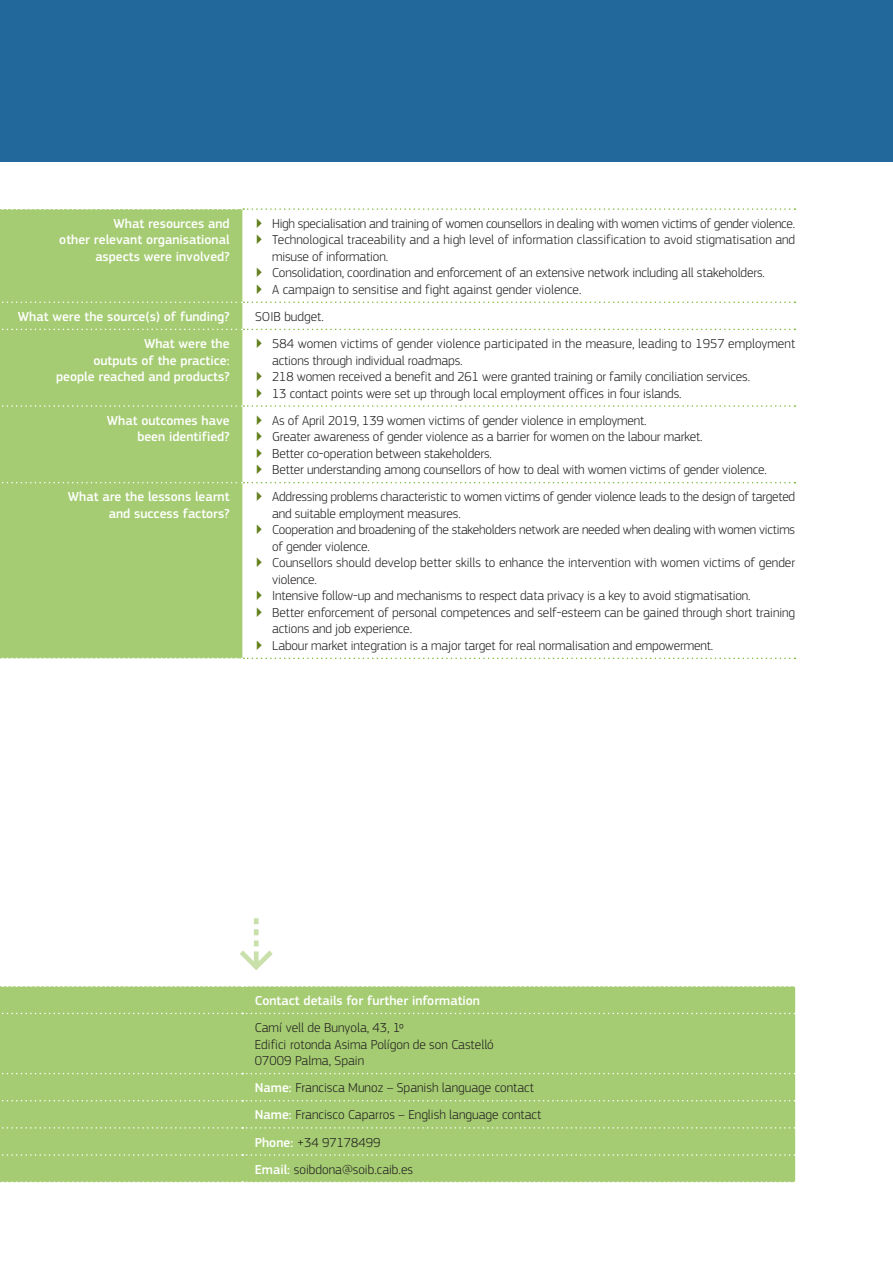
<style>
.page{position:relative;width:893px;height:1263px;background:#fff}
.page>*{position:absolute;margin:0;border:0;box-sizing:border-box;transform-origin:0 0}
.t1{font:74.7px "EC Square Sans Pro";color:#cae0ab}
.t2{font:300 13.5px/16.5px "EC Square Sans Pro";letter-spacing:-.01em;color:#231f20}
.t3{font:500 13.5px/16.5px "EC Square Sans Pro";color:#fff;text-align:right}
.s1{color:#63801d}
.s2{font-weight:500;color:#fff}
</style>
<div class="page">
<div style="left:0;top:0;width:893px;height:162px;background:#23689a"></div>
<div style="left:0;top:210px;width:242px;height:448px;background:#a5cc72"></div>
<svg style="left:0;top:208px;width:795px;height:2px"></svg>
<svg style="left:0;top:405px;width:795px;height:2px"></svg>
<svg style="left:0;top:482px;width:795px;height:1px"></svg>
<svg style="left:0;top:658px;width:795px;height:1px"></svg>
<svg style="left:0;top:301px;width:795px;height:2px"></svg>
<svg style="left:0;top:329px;width:795px;height:1px"></svg>
<div style="left:0;top:987px;width:795px;height:194px;background:#a5cc72"></div>
<svg style="left:0;top:986px;width:794px;height:1px"></svg>
<svg style="left:0;top:1013px;width:795px;height:1px"></svg>
<svg style="left:0;top:1073px;width:795px;height:1px"></svg>
<svg style="left:0;top:1100px;width:795px;height:1px"></svg>
<svg style="left:0;top:1127px;width:795px;height:1px"></svg>
<svg style="left:0;top:1154px;width:795px;height:2px;background:#b5d58b"></svg>
<svg style="left:0;top:1181px;width:795px;height:2px"></svg>
<p class="t3" style="left:59px;top:215px;width:172px">What resources and<br>other relevant organisational aspects were involved?</p>
<p class="t2" style="left:255px;top:215px;width:542px"><span class="s1">▶</span> High specialisation and training of women counsellors in dealing with women victims of gender violence.</p>
<p class="t2" style="left:255px;top:231px;width:542px"><span class="s1">▶</span> Technological traceability and a high level of information classification to avoid stigmatisation and</p>
<p class="t2" style="left:272px;top:248px;width:118px">misuse of information.</p>
<p class="t2" style="left:255px;top:264px;width:511px"><span class="s1">▶</span> Consolidation, coordination and enforcement of an extensive network including all stakeholders.</p>
<p class="t2" style="left:255px;top:281px;width:328px"><span class="s1">▶</span> A campaign to sensitise and fight against gender violence.</p>
<p class="t3" style="left:18px;top:308px;width:213px">What were the source(s) of funding?</p>
<p class="t2" style="left:255px;top:308px;width:70px">SOIB budget.</p>
<p class="t3" style="left:56px;top:336px;width:175px">What were the<br>outputs of the practice: people reached and products?</p>
<p class="t2" style="left:255px;top:335px;width:541px"><span class="s1">▶</span> 584 women victims of gender violence participated in the measure, leading to 1957 employment</p>
<p class="t2" style="left:272px;top:352px;width:192px">actions through individual roadmaps.</p>
<p class="t2" style="left:255px;top:368px;width:496px"><span class="s1">▶</span> 218 women received a benefit and 261 were granted training or family conciliation services.</p>
<p class="t2" style="left:255px;top:385px;width:428px"><span class="s1">▶</span> 13 contact points were set up through local employment offices in four islands.</p>
<p class="t3" style="left:107px;top:412px;width:124px">What outcomes have been identified?</p>
<p class="t2" style="left:255px;top:412px;width:513px"><span class="s1">▶</span> As of April 2019, 139 women victims of gender violence in employment.<br><span class="s1">▶</span> Greater awareness of gender violence as a barrier for women on the labour market.<br><span class="s1">▶</span> Better co-operation between stakeholders.<br><span class="s1">▶</span> Better understanding among counsellors of how to deal with women victims of gender violence.</p>
<p class="t3" style="left:68px;top:489px;width:163px">What are the lessons learnt and success factors?</p>
<p class="t2" style="left:255px;top:488px;width:542px"><span class="s1">▶</span> Addressing problems characteristic to women victims of gender violence leads to the design of targeted</p>
<p class="t2" style="left:272px;top:505px;width:190px">and suitable employment measures.</p>
<p class="t2" style="left:255px;top:521px;width:541px"><span class="s1">▶</span> Cooperation and broadening of the stakeholders network are needed when dealing with women victims</p>
<p class="t2" style="left:272px;top:538px;width:99px">of gender violence.</p>
<p class="t2" style="left:255px;top:554px;width:541px"><span class="s1">▶</span> Counsellors should develop better skills to enhance the intervention with women victims of gender</p>
<p class="t2" style="left:272px;top:571px;width:46px">violence.</p>
<p class="t2" style="left:255px;top:587px;width:497px"><span class="s1">▶</span> Intensive follow-up and mechanisms to respect data privacy is a key to avoid stigmatisation.</p>
<p class="t2" style="left:255px;top:604px;width:542px"><span class="s1">▶</span> Better enforcement of personal competences and self-esteem can be gained through short training</p>
<p class="t2" style="left:272px;top:620px;width:141px">actions and job experience.</p>
<p class="t2" style="left:255px;top:637px;width:460px"><span class="s1">▶</span> Labour market integration is a major target for real normalisation and empowerment.</p>
<h1 class="t1" style="left:238px;top:902px;width:38px">⇣</h1>
<p class="t3" style="left:255px;top:992px;width:227px">Contact details for further information</p>
<p class="t2" style="left:255px;top:1019px;width:241px">Camí vell de Bunyola, 43, 1º<br>Edifici rotonda Asima Polígon de son Castelló<br>07009 Palma, Spain</p>
<p class="t2" style="left:255px;top:1074px;width:288px;line-height:27.2px"><span class="s2">Name:</span> Francisca Munoz – Spanish language contact <span class="s2">Name:</span> Francisco Caparros – English language contact <span class="s2">Phone:</span> +34 97178499<br><span class="s2">Email:</span> soibdona@soib.caib.es</p>
</div>
